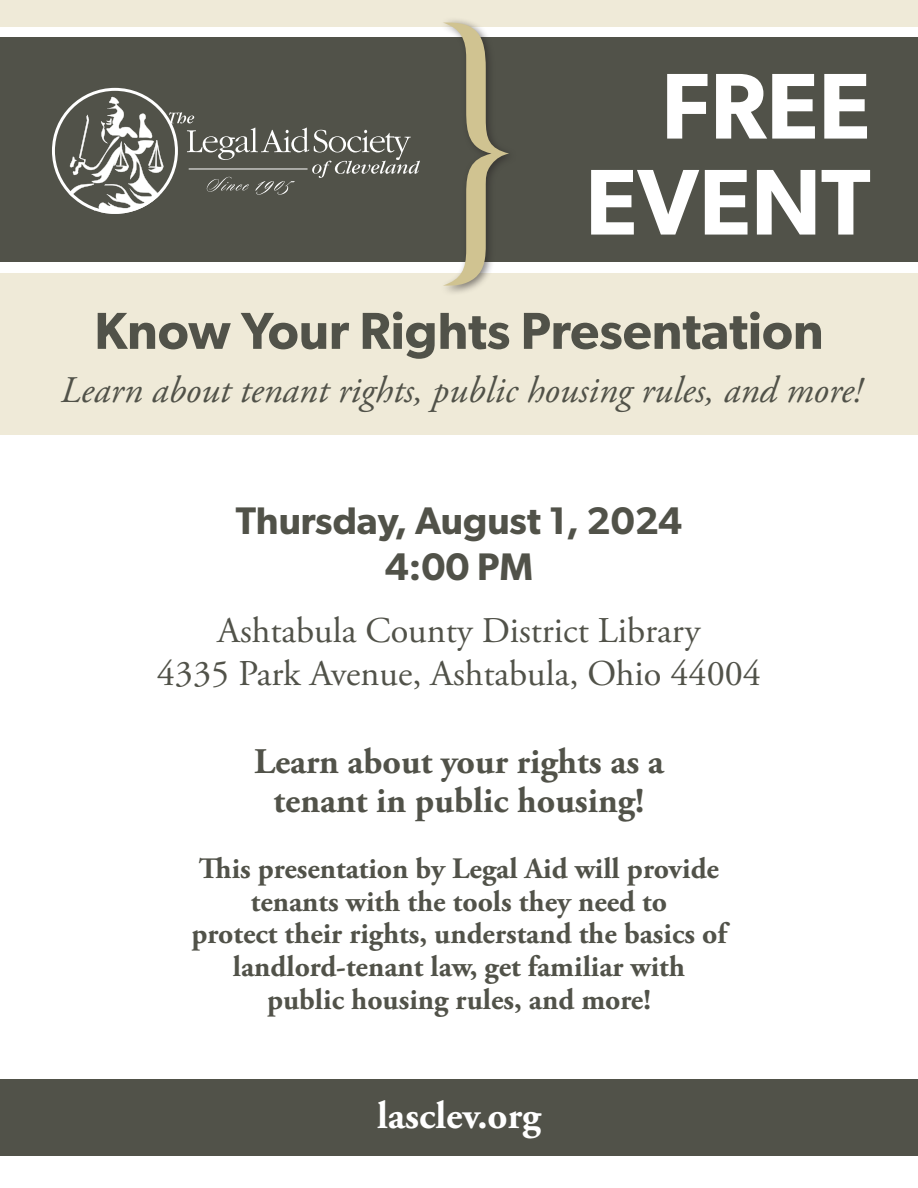
<style>
.page{position:relative;width:918px;height:1188px;background:#fff}
.page>*{position:absolute;margin:0;border:0;box-sizing:border-box;transform-origin:0 0}
.t1{font:600 93.6px/96px "Gibson";color:#fff;text-align:right}
.t2{font:600 52.05px "Gibson";color:#515249}
.t3{font:700 39px "Adobe Garamond Pro";color:#fff}
.t4{font:600 38.55px/46.2px "Gibson";color:#515249;text-align:center}
.t5{font:italic 37.5px "Adobe Garamond Pro";color:#515249}
.t6{font:36.15px/43.5px "Adobe Garamond Pro";color:#515249;text-align:center}
.t7{font:700 36px/39px "Adobe Garamond Pro";color:#515249;text-align:center}
.t8{font:700 29.7px/33px "Adobe Garamond Pro";color:#515249;text-align:center}
</style>
<div class="page">
<div style="left:0;top:273px;width:918px;height:161px;background:#efead8"></div>
<div style="left:0;top:37px;width:918px;height:224px;background:#515249"></div>
<div style="left:0;top:0;width:918px;height:27px;background:#efead8"></div>
<div style="left:0;top:1079px;width:918px;height:77px;background:#515249"></div>
<div style="left:439px;top:17px;width:78px;height:278px;background:#231f20;opacity:.55"></div>
<svg style="left:443px;top:21px;width:66px;height:265px"></svg>
<svg style="left:52px;top:88px;width:368px;height:126px"></svg>
<h1 class="t1" style="left:585px;top:56px;width:287px">FREE<br>EVENT</h1>
<h2 class="t2" style="left:94px;top:300px;width:731px">Know Your Rights Presentation</h2>
<p class="t5" style="left:61px;top:368px;width:803px">Learn about tenant rights, public housing rules, and more!</p>
<p class="t4" style="left:236px;top:497px;width:448px">Thursday, August 1, 2024<br>4:00 PM</p>
<p class="t6" style="left:157px;top:610px;width:606px">Ashtabula County District Library<br>4335 Park Avenue, Ashtabula, Ohio 44004</p>
<p class="t7" style="left:254px;top:742px;width:411px">Learn about your rights as a tenant in public housing!</p>
<p class="t8" style="left:191px;top:852px;width:537px">This presentation by Legal Aid will provide tenants with the tools they need to<br>protect their rights, understand the basics of landlord-tenant law, get familiar with public housing rules, and more!</p>
<h3 class="t3" style="left:377px;top:1093px;width:165px">lasclev.org</h3>
</div>
